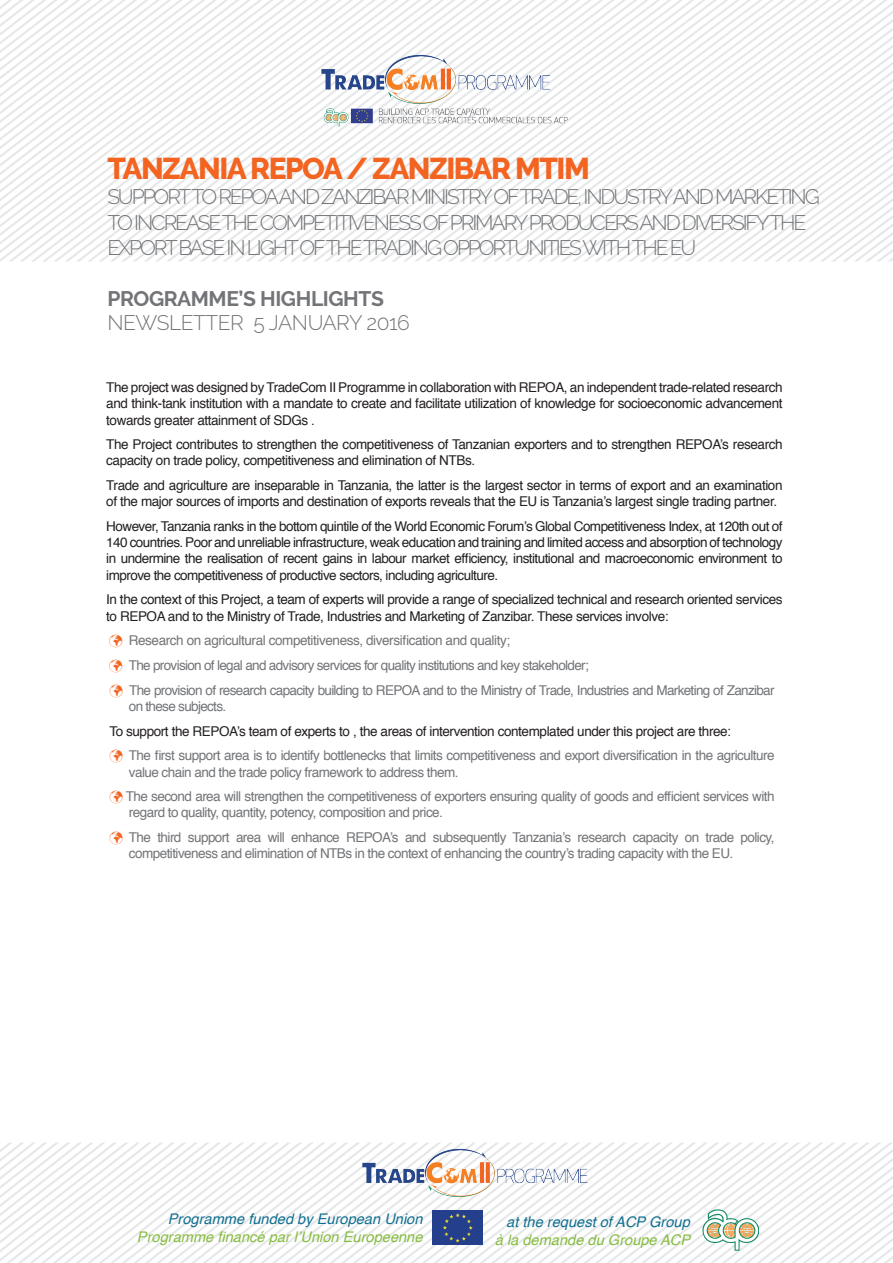
<style>
.page{position:relative;width:893px;height:1263px;background:#fff}
.page>*{position:absolute;margin:0;border:0;box-sizing:border-box;transform-origin:0 0}
.t1{font:800 30px "Raleway";letter-spacing:-.05em;color:#f36421}
.t2{font:300 21px/25.5px "Raleway";letter-spacing:-.1em;color:#727477}
.t3{font:300 21px "Raleway";letter-spacing:-.02em;color:#727477}
.t4{font:700 21px "Raleway";letter-spacing:-.02em;color:#727477}
.t5{font:italic 14.7px "Helvetica";color:#86bc40}
.t6{font:italic 14.7px "Helvetica";color:#106f91}
.t7{font:13.5px/16.2px "Helvetica";letter-spacing:-.03em;color:#231f20}
.t8{font:13.5px/16.2px "Helvetica";letter-spacing:-.04em;color:#727477}
.s1{color:#f36421}
</style>
<div class="page">
<svg style="left:301px;top:0;width:12px;height:261px"></svg>
<svg style="left:470px;top:0;width:12px;height:261px"></svg>
<svg style="left:504px;top:0;width:11px;height:261px"></svg>
<svg style="left:515px;top:0;width:12px;height:261px"></svg>
<svg style="left:527px;top:0;width:11px;height:261px"></svg>
<svg style="left:538px;top:0;width:349px;height:261px"></svg>
<svg style="left:549px;top:2px;width:344px;height:259px"></svg>
<svg style="left:560px;top:10px;width:333px;height:251px"></svg>
<svg style="left:572px;top:19px;width:321px;height:242px"></svg>
<svg style="left:583px;top:28px;width:310px;height:233px"></svg>
<svg style="left:594px;top:36px;width:299px;height:225px"></svg>
<svg style="left:606px;top:45px;width:287px;height:216px"></svg>
<svg style="left:617px;top:53px;width:276px;height:208px"></svg>
<svg style="left:628px;top:62px;width:265px;height:199px"></svg>
<svg style="left:639px;top:70px;width:254px;height:191px"></svg>
<svg style="left:651px;top:79px;width:242px;height:182px"></svg>
<img style="left:321px;top:54px;width:248px;height:74px">
<svg style="left:0;top:1142px;width:893px;height:121px"></svg>
<h1 class="t1" style="left:107px;top:151px;width:484px">TANZANIA REPOA / ZANZIBAR MTIM</h1>
<h2 class="t2" style="left:107px;top:184px;width:714px">SUPPORT TO REPOA AND ZANZIBAR MINISTRY OF TRADE,I NDUSTRY AND MARKETING<br>TO I NCREASE</h2>
<h2 class="t2" style="left:222px;top:209px;width:583px">THE COM PETITIVENESS OF PRIMARY PRODUCERS AND DIVERSIFY THE</h2>
<h2 class="t2" style="left:107px;top:235px;width:84px">EXPORT BASE</h2>
<h2 class="t2" style="left:226px;top:235px;width:468px">IN LIGHT OF THE TRADING OPPORTUNITIES WITH THE EU</h2>
<h2 class="t4" style="left:107px;top:286px;width:278px">PROGRAMME’S HIGHLIGHTS</h2>
<h2 class="t3" style="left:107px;top:310px;width:304px">NEWSLETTER 5 JANUARY 2016</h2>
<p class="t7" style="left:106px;top:380px;width:678px;text-align:justify">The project was designed by TradeCom II Programme in collaboration with REPOA, an independent trade-related research and think-tank institution with a mandate to create and facilitate utilization of knowledge for socioeconomic advancement towards greater attainment of SDGs .</p>
<p class="t7" style="left:106px;top:437px;width:678px">The Project contributes to strengthen the competitiveness of Tanzanian exporters and to strengthen REPOA’s research capacity on trade policy, competitiveness and elimination of NTBs.</p>
<p class="t7" style="left:106px;top:478px;width:678px">Trade and agriculture are inseparable in Tanzania, the latter is the largest sector in terms of export and an examination of the major sources of imports and destination of exports reveals that the EU is Tanzania’s largest single trading partner.</p>
<p class="t7" style="left:106px;top:519px;width:678px;text-align:justify">However, Tanzania ranks in the bottom quintile of the World Economic Forum’s Global Competitiveness Index, at 120th out of 140 countries. Poor and unreliable infrastructure, weak education and training and limited access and absorption of technology in undermine the realisation of recent gains in labour market efficiency, institutional and macroeconomic environment to improve the competitiveness of productive sectors, including agriculture.</p>
<p class="t7" style="left:106px;top:592px;width:678px">In the context of this Project, a team of experts will provide a range of specialized technical and research oriented services to REPOA and to the Ministry of Trade, Industries and Marketing of Zanzibar. These services involve:</p>
<p class="t8" style="left:109px;top:633px;width:402px"><span class="s1">✓</span> Research on agricultural competitiveness, diversification and quality;</p>
<p class="t8" style="left:109px;top:657px;width:481px"><span class="s1">✓</span> The provision of legal and advisory services for quality institutions and key stakeholder;</p>
<p class="t8" style="left:129px;top:682px;width:647px;text-indent:-20px"><span class="s1">✓</span> The provision of research capacity building to REPOA and to the Ministry of Trade, Industries and Marketing of Zanzibar on these subjects.</p>
<p class="t7" style="left:109px;top:723px;width:623px">To support the REPOA’s team of experts to , the areas of intervention contemplated under this project are three:</p>
<p class="t8" style="left:129px;top:748px;width:647px;text-indent:-20px"><span class="s1">✓</span> The first support area is to identify bottlenecks that limits competitiveness and export diversification in the agriculture value chain and the trade policy framework to address them.</p>
<p class="t8" style="left:129px;top:789px;width:647px;text-indent:-20px"><span class="s1">✓</span> The second area will strengthen the competitiveness of exporters ensuring quality of goods and efficient services with regard to quality, quantity, potency, composition and price.</p>
<p class="t8" style="left:129px;top:830px;width:647px;text-indent:-19px"><span class="s1">✓</span> The third support area will enhance REPOA’s and subsequently Tanzania’s research capacity on trade policy, competitiveness and elimination of NTBs in the context of enhancing the country’s trading capacity with the EU.</p>
<p class="t6" style="left:168px;top:1208px;width:256px">Programme funded by European Union</p>
<p class="t5" style="left:137px;top:1225px;width:287px">Programme financé par l’Union Europeenne</p>
<p class="t6" style="left:506px;top:1210px;width:185px">at the request of ACP Group</p>
<p class="t5" style="left:495px;top:1228px;width:197px">à la demande du Groupe ACP</p>
</div>
